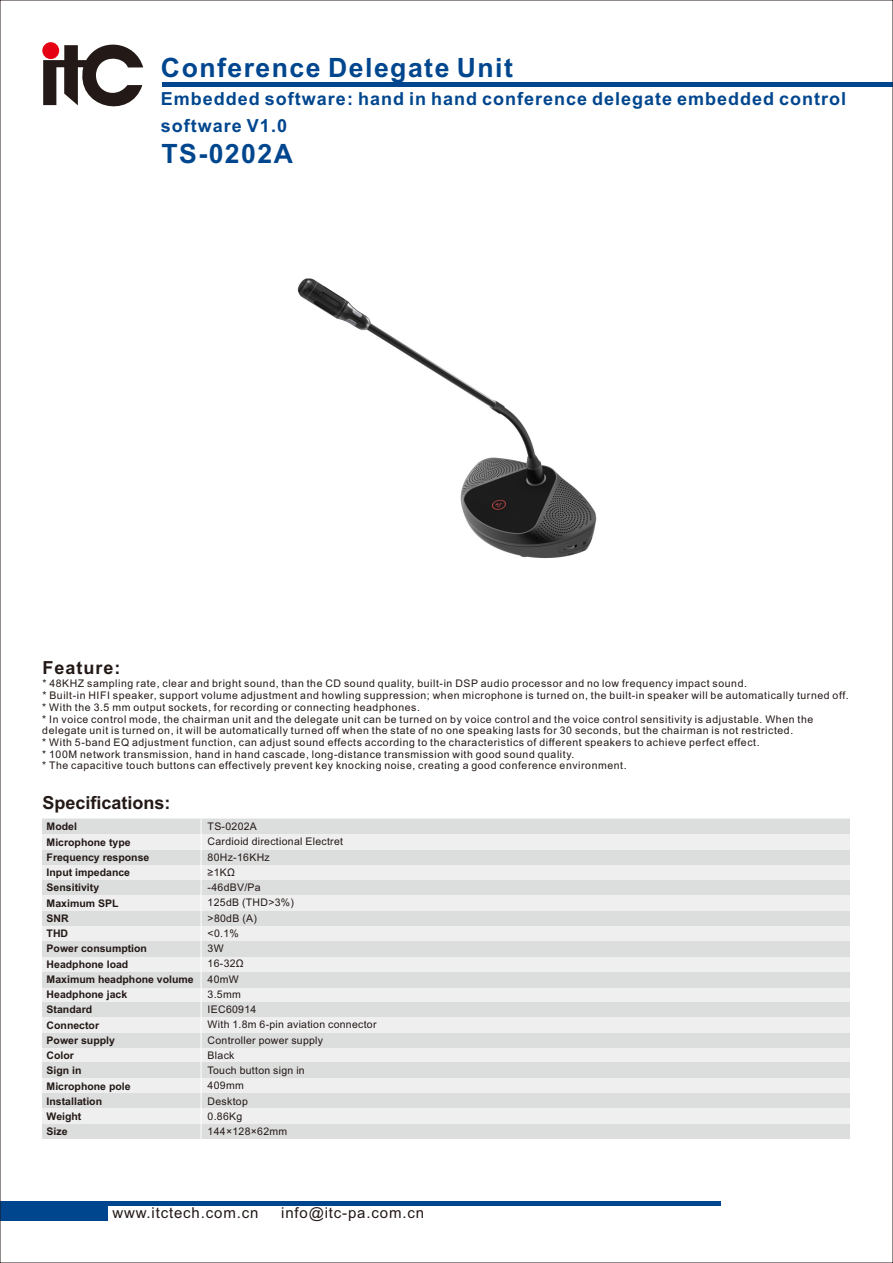
<style>
.page{position:relative;width:893px;height:1263px;background:#fff}
.page>*{position:absolute;margin:0;border:0;box-sizing:border-box;transform-origin:0 0}
.t1{font:700 26.55px "Arial";letter-spacing:.055em;color:#00468e}
.t2{font:700 18px/26.1px "Arial";letter-spacing:.055em;color:#00468e}
.t3{font:700 18px "Arial";color:#231916}
.t4{font:700 18px "Arial";letter-spacing:.055em;color:#231916}
.t5{font:15px "Arial";letter-spacing:.055em;color:#231916}
.t6{font:10.5px/11.7px "Arial";letter-spacing:.055em;color:#231916}
.t7{font:700 10.5px/15.3px "Arial";color:#231916}
.t8{font:10.5px/15.3px "Arial";letter-spacing:.03em;color:#231916}
</style>
<div class="page">
<hr style="left:0;top:1202px;width:720px;height:4px;background:#00468e">
<div style="left:0;top:1202px;width:108px;height:18px;background:#00468e"></div>
<hr style="left:163px;top:82px;width:730px;height:4px;background:#00468e">
<svg style="left:43px;top:42px;width:100px;height:65px"></svg>
<div style="left:42px;top:819px;width:808px;height:320px;background:#efeff0"></div>
<div style="left:42px;top:819px;width:808px;height:15px;background:#dcdddd"></div>
<div style="left:42px;top:850px;width:808px;height:15px;background:#dcdddd"></div>
<div style="left:42px;top:880px;width:808px;height:15px;background:#dcdddd"></div>
<div style="left:42px;top:911px;width:808px;height:15px;background:#dcdddd"></div>
<div style="left:42px;top:941px;width:808px;height:15px;background:#dcdddd"></div>
<div style="left:42px;top:1002px;width:808px;height:15px;background:#dcdddd"></div>
<div style="left:42px;top:1033px;width:808px;height:15px;background:#dcdddd"></div>
<div style="left:42px;top:1062px;width:808px;height:16px;background:#dcdddd"></div>
<div style="left:42px;top:1124px;width:808px;height:15px;background:#dcdddd"></div>
<div style="left:42px;top:1093px;width:808px;height:15px;background:#dcdddd"></div>
<div style="left:42px;top:972px;width:808px;height:15px;background:#dcdddd"></div>
<hr style="left:201px;top:819px;width:1px;height:320px;background:#fff">
<img style="left:297px;top:278px;width:300px;height:281px">
<h1 class="t1" style="left:161px;top:58px;width:354px">Conference Delegate Unit</h1>
<h2 class="t2" style="left:161px;top:88px;width:687px">Embedded software: hand in hand conference delegate embedded control software V1.0</h2>
<h1 class="t1" style="left:161px;top:144px;width:133px">TS-0202A</h1>
<h2 class="t4" style="left:42px;top:661px;width:80px">Feature:</h2>
<p class="t6" style="left:42px;top:679px;width:808px">* 48KHZ sampling rate, clear and bright sound, than the CD sound quality, built-in DSP audio processor and no low frequency impact sound.<br>* Built-in HIFI speaker, support volume adjustment and howling suppression; when microphone is turned on, the built-in speaker will be automatically turned off. * With the 3.5 mm output sockets, for recording or connecting headphones.<br>* In voice control mode, the chairman unit and the delegate unit can be turned on by voice control and the voice control sensitivity is adjustable. When the delegate unit is turned on, it will be automatically turned off when the state of no one speaking lasts for 30 seconds, but the chairman is not restricted.<br>* With 5-band EQ adjustment function, can adjust sound effects according to the characteristics of different speakers to achieve perfect effect.<br>* 100M network transmission, hand in hand cascade, long-distance transmission with good sound quality.<br>* The capacitive touch buttons can effectively prevent key knocking noise, creating a good conference environment.</p>
<h2 class="t3" style="left:42px;top:796px;width:130px">Specifications:</h2>
<p class="t7" style="left:47px;top:820px;width:149px">Model<br>Microphone type<br>Frequency response<br>Input impedance<br>Sensitivity<br>Maximum SPL<br>SNR<br>THD<br>Power consumption<br>Headphone load<br>Maximum headphone volume<br>Headphone jack<br>Standard<br>Connector<br>Power supply<br>Color<br>Sign in<br>Microphone pole<br>Installation<br>Weight<br>Size</p>
<p class="t8" style="left:208px;top:820px;width:170px">TS-0202A<br>Cardioid directional Electret<br>80Hz-16KHz<br>≥1KΩ<br>-46dBV/Pa<br>125dB (THD&gt;3%)<br>&gt;80dB (A)<br>&lt;0.1%<br>3W<br>16-32Ω<br>40mW<br>3.5mm<br>IEC60914<br>With 1.8m 6-pin aviation connector<br>Controller power supply<br>Black<br>Touch button sign in<br>409mm<br>Desktop<br>0.86Kg<br>144×128×62mm</p>
<h3 class="t5" style="left:112px;top:1207px;width:147px">www.itctech.com.cn</h3>
<h3 class="t5" style="left:281px;top:1207px;width:144px">info@itc-pa.com.cn</h3>
</div>
